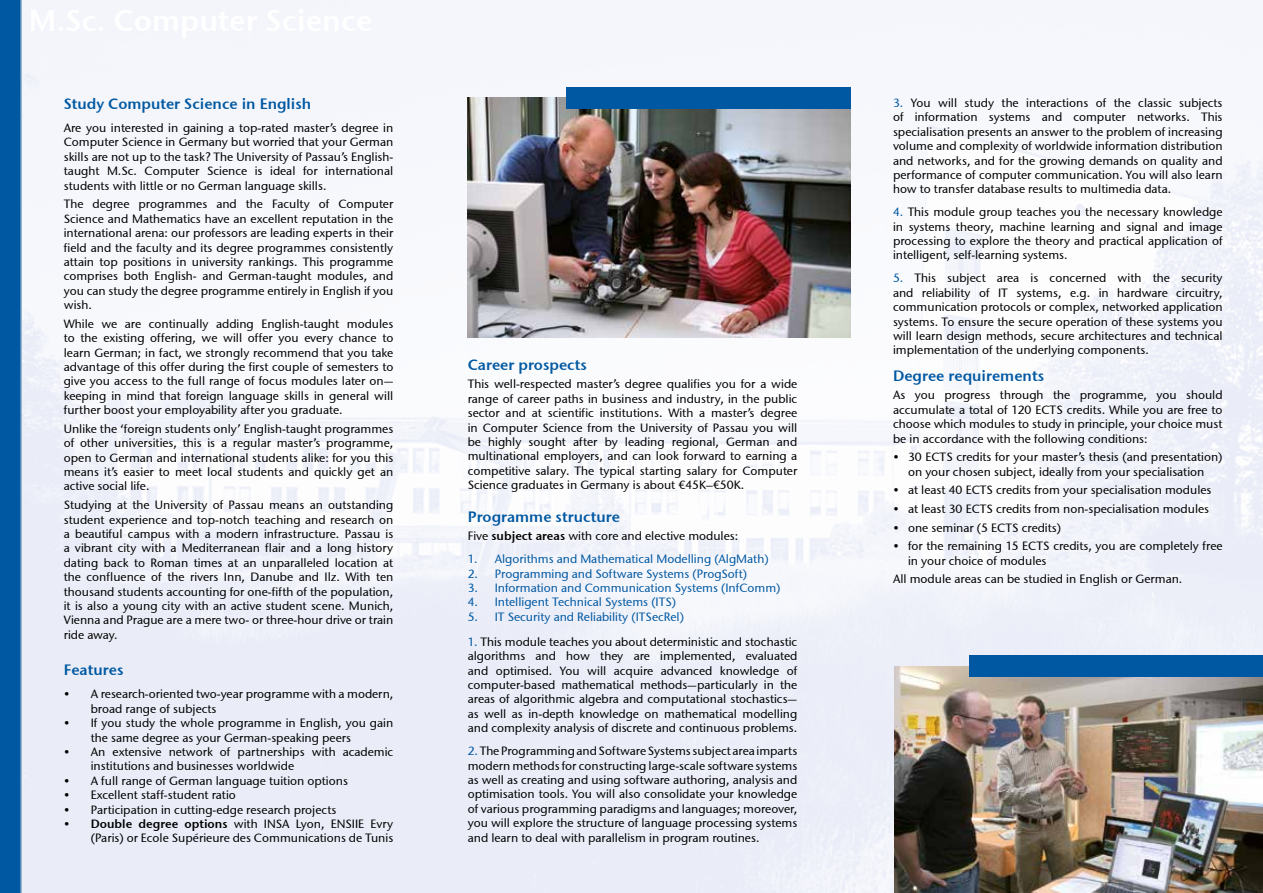
<style>
.page{position:relative;width:1263px;height:893px;background:#fff}
.page>*{position:absolute;margin:0;border:0;box-sizing:border-box;transform-origin:0 0}
.t1{font:15px "Stone Sans Semi ITCTT";color:#0058a2}
.t2{font:12px/14.4px "Stone Sans ITCTT Medium";color:#000;text-align:justify}
.t3{font:12px "Stone Sans ITCTT Medium";color:#0058a2}
.s1{font-family:"Stone Sans Semi ITCTT"}
.s2{color:#0058a2}
</style>
<div class="page">
<img style="left:21px;top:0;width:1242px;height:893px">
<div style="left:0;top:0;width:21px;height:893px;background:#0058a2"></div>
<img style="left:468px;top:98px;width:382px;height:240px">
<div style="left:566px;top:87px;width:284px;height:21px;background:#0058a2"></div>
<img style="left:894px;top:666px;width:369px;height:227px">
<div style="left:969px;top:656px;width:294px;height:21px;background:#0058a2"></div>
<p class="t1" style="left:64px;top:95px;width:249px">Study Computer Science in English</p>
<p class="t2" style="left:64px;top:121px;width:331px">Are you interested in gaining a top-rated master’s degree in Computer Science in Germany but worried that your German skills are not up to the task? The University of Passau’s English&shy;taught M.Sc. Computer Science is ideal for international students with little or no German language skills.</p>
<p class="t2" style="left:64px;top:197px;width:331px">The degree programmes and the Faculty of Computer Science and Mathematics have an excellent reputation in the international arena: our professors are leading experts in their field and the faculty and its degree programmes consistently attain top positions in university rankings. This programme comprises both English- and German-taught modules, and you can study the degree programme entirely in English if you wish.</p>
<p class="t2" style="left:64px;top:316px;width:331px">While we are continually adding English-taught modules to the existing offering, we will offer you every chance to learn German; in fact, we strongly recommend that you take advantage of this offer during the first couple of semesters to give you access to the full range of focus modules later on— keeping in mind that foreign language skills in general will further boost your employability after you graduate.</p>
<p class="t2" style="left:64px;top:421px;width:331px">Unlike the ‘foreign students only’ English-taught programmes of other universities, this is a regular master’s programme, open to German and international students alike: for you this means it’s easier to meet local students and quickly get an active social life.</p>
<p class="t2" style="left:64px;top:498px;width:331px">Studying at the University of Passau means an outstanding student experience and top-notch teaching and research on a beautiful campus with a modern infrastructure. Passau is a vibrant city with a Mediterranean flair and a long history dating back to Roman times at an unparalleled location at the confluence of the rivers Inn, Danube and Ilz. With ten thousand students accounting for one-fifth of the population, it is also a young city with an active student scene. Munich, Vienna and Prague are a mere two- or three-hour drive or train ride away.</p>
<p class="t1" style="left:64px;top:661px;width:61px">Features</p>
<p class="t2" style="left:91px;top:687px;width:304px;text-indent:-27px">• A research-oriented two-year programme with a modern, broad range of subjects</p>
<p class="t2" style="left:91px;top:716px;width:304px;text-indent:-27px">• If you study the whole programme in English, you gain the same degree as your German-speaking peers</p>
<p class="t2" style="left:91px;top:744px;width:304px;text-indent:-27px">• An extensive network of partnerships with academic institutions and businesses worldwide</p>
<p class="t2" style="left:64px;top:773px;width:286px">• A full range of German language tuition options</p>
<p class="t2" style="left:64px;top:788px;width:174px">• Excellent staff-student ratio</p>
<p class="t2" style="left:64px;top:802px;width:274px">• Participation in cutting-edge research projects</p>
<p class="t2" style="left:64px;top:816px;width:331px;text-align:right"><span class="s1">• Double degree options</span> with INSA Lyon, ENSIIE Evry (Paris) or Ecole Supérieure des Communications de Tunis</p>
<p class="t1" style="left:468px;top:355px;width:121px">Career prospects</p>
<p class="t2" style="left:468px;top:377px;width:331px">This well-respected master’s degree qualifies you for a wide range of career paths in business and industry, in the public sector and at scientific institutions. With a master’s degree in Computer Science from the University of Passau you will be highly sought after by leading regional, German and multinational employers, and can look forward to earning a competitive salary. The typical starting salary for Computer Science graduates in Germany is about €45K–€50K.</p>
<p class="t1" style="left:468px;top:507px;width:154px">Programme structure</p>
<p class="t2" style="left:468px;top:529px;width:272px">Five <span class="s1">subject areas</span> with core and elective modules:</p>
<p class="t3" style="left:468px;top:552px;width:302px">1. Algorithms and Mathematical Modelling (AlgMath)</p>
<p class="t3" style="left:468px;top:566px;width:281px">2. Programming and Software Systems (ProgSoft)</p>
<p class="t3" style="left:468px;top:580px;width:314px">3. Information and Communication Systems (InfComm)</p>
<p class="t3" style="left:468px;top:595px;width:210px">4. Intelligent Technical Systems (ITS)</p>
<p class="t3" style="left:468px;top:609px;width:218px">5. IT Security and Reliability (ITSecRel)</p>
<p class="t2" style="left:468px;top:634px;width:331px"><span class="s2">1.</span> This module teaches you about deterministic and stochastic algorithms and how they are implemented, evaluated and optimised. You will acquire advanced knowledge of computer-based mathematical methods—particularly in the areas of algorithmic algebra and computational stochastics— as well as in-depth knowledge on mathematical modelling and complexity analysis of discrete and continuous problems.</p>
<p class="t2" style="left:468px;top:744px;width:331px"><span class="s2">2.</span> The Programming and Software Systems subject area imparts modern methods for constructing large-scale software systems as well as creating and using software authoring, analysis and optimisation tools. You will also consolidate your knowledge of various programming paradigms and languages; moreover, you will explore the structure of language processing systems and learn to deal with parallelism in program routines.</p>
<p class="t2" style="left:893px;top:95px;width:331px"><span class="s2">3.</span> You will study the interactions of the classic subjects of information systems and computer networks. This specialisation presents an answer to the problem of increasing volume and complexity of worldwide information distribution and networks, and for the growing demands on quality and performance of computer communication. You will also learn how to transfer database results to multimedia data.</p>
<p class="t2" style="left:893px;top:205px;width:331px"><span class="s2">4.</span> This module group teaches you the necessary knowledge in systems theory, machine learning and signal and image processing to explore the theory and practical application of intelligent, self-learning systems.</p>
<p class="t2" style="left:893px;top:271px;width:331px"><span class="s2">5.</span> This subject area is concerned with the security and reliability of IT systems, e.g. in hardware circuitry, communication protocols or complex, networked application systems. To ensure the secure operation of these systems you will learn design methods, secure architectures and technical implementation of the underlying components.</p>
<p class="t1" style="left:893px;top:366px;width:153px">Degree requirements</p>
<p class="t2" style="left:893px;top:388px;width:331px">As you progress through the programme, you should accumulate a total of 120 ECTS credits. While you are free to choose which modules to study in principle, your choice must be in accordance with the following conditions:</p>
<p class="t2" style="left:893px;top:450px;width:331px;text-align:center">• 30 ECTS credits for your master’s thesis (and presentation) on your chosen subject, ideally from your specialisation</p>
<p class="t2" style="left:893px;top:483px;width:320px">• at least 40 ECTS credits from your specialisation modules</p>
<p class="t2" style="left:893px;top:502px;width:318px">• at least 30 ECTS credits from non-specialisation modules</p>
<p class="t2" style="left:893px;top:520px;width:170px">• one seminar (5 ECTS credits)</p>
<p class="t2" style="left:908px;top:539px;width:316px;text-indent:-15px">• for the remaining 15 ECTS credits, you are completely free in your choice of modules</p>
<p class="t2" style="left:893px;top:572px;width:291px">All module areas can be studied in English or German.</p>
</div>
